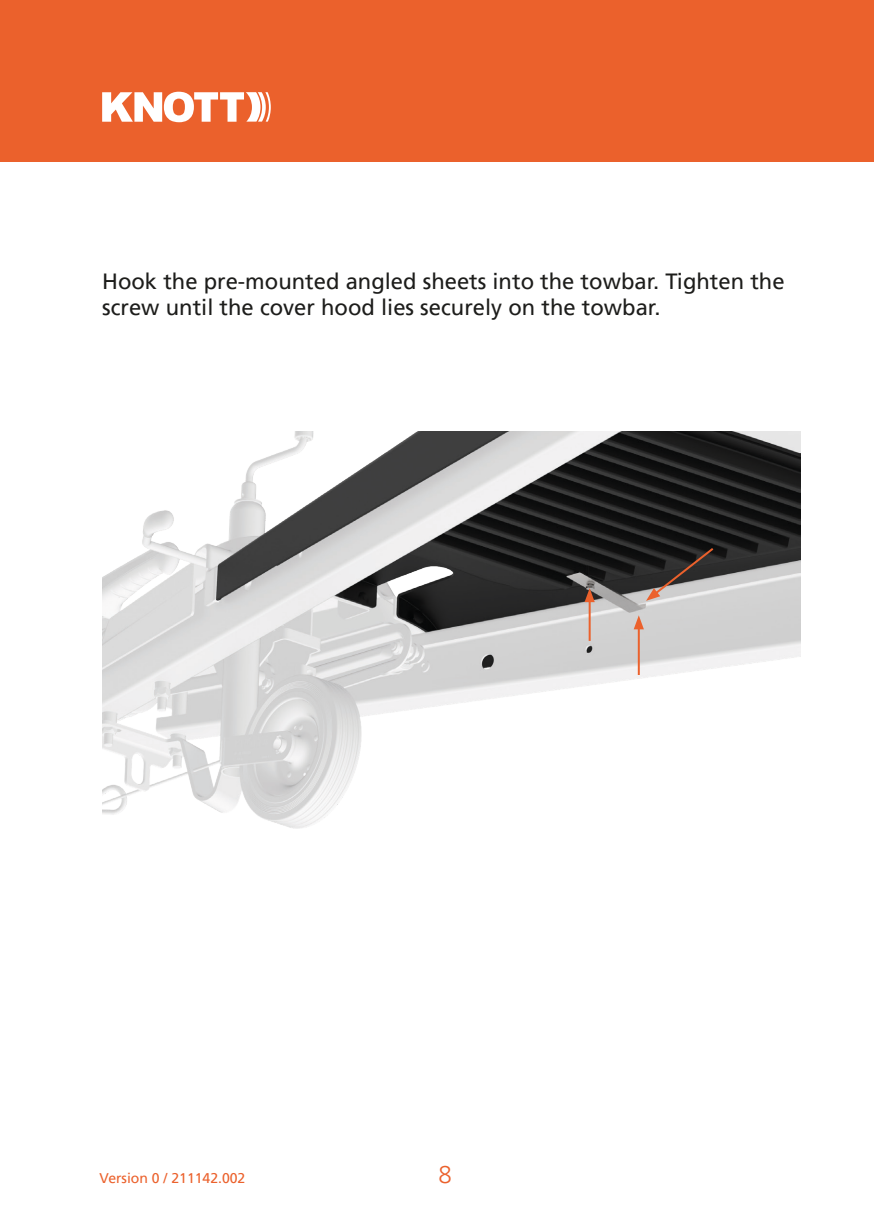
<style>
.page{position:relative;width:874px;height:1225px;background:#fff}
.page>*{position:absolute;margin:0;border:0;box-sizing:border-box;transform-origin:0 0}
.t1{font:300 24px "Frutiger LT Pro";color:#eb612c}
.t2{font:22px/26.4px "Frutiger LT Pro";color:#1d1d1b}
.t3{font:14px "Frutiger LT Pro";color:#eb612c}
</style>
<div class="page">
<div style="left:0;top:0;width:873px;height:162px;background:#eb612c"></div>
<svg style="left:102px;top:92px;width:169px;height:30px"></svg>
<img style="left:102px;top:431px;width:697px;height:398px">
<hr style="left:588px;top:599px;width:2px;height:42px;background:#eb612c">
<svg style="left:584px;top:588px;width:10px;height:14px"></svg>
<hr style="left:637px;top:626px;width:2px;height:49px;background:#eb612c">
<svg style="left:633px;top:615px;width:10px;height:14px"></svg>
<svg style="left:645px;top:546px;width:70px;height:55px;background:#635b58"></svg>
<p class="t2" style="left:102px;top:268px;width:683px">Hook the pre-mounted angled sheets into the towbar. Tighten the screw until the cover hood lies securely on the towbar.</p>
<p class="t3" style="left:99px;top:1169px;width:147px">Version 0 / 211142.002</p>
<p class="t1" style="left:438px;top:1160px;width:15px">8</p>
</div>
